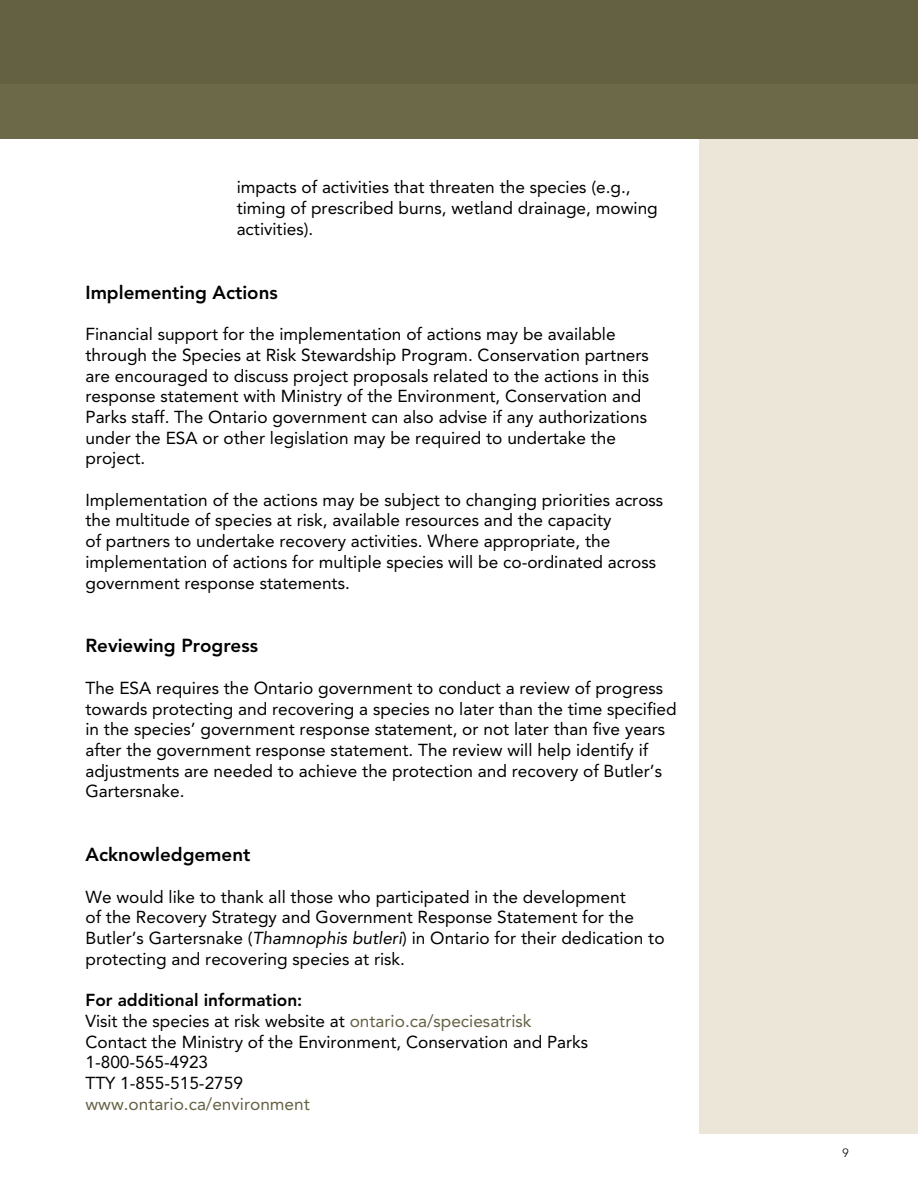
<style>
.page{position:relative;width:918px;height:1188px;background:#fff}
.page>*{position:absolute;margin:0;border:0;box-sizing:border-box;transform-origin:0 0}
.t1{font:800 18.75px "Avenir LT Std";color:#000}
.t2{font:17.25px/20.7px "Avenir LT Std";color:#000}
.t3{font:17.25px "Avenir LT Std";color:#646143}
.t4{font:800 17.25px "Avenir LT Std";color:#000}
.t5{font:300 12px "Avenir LT Std";color:#000}
.s1{font-style:italic}
.s2{color:#646143}
</style>
<div class="page">
<div style="left:699px;top:134px;width:219px;height:1000px;background:#ebe6d8"></div>
<div style="left:0;top:0;width:918px;height:138px;background:#646143"></div>
<div style="left:1px;top:84px;width:917px;height:54px;background:#6e6b4b"></div>
<p class="t2" style="left:237px;top:177px;width:423px">impacts of activities that threaten the species (e.g., timing of prescribed burns, wetland drainage, mowing activities).</p>
<h2 class="t1" style="left:85px;top:281px;width:194px">Implementing Actions</h2>
<p class="t2" style="left:85px;top:324px;width:565px">Financial support for the implementation of actions may be available through the Species at Risk Stewardship Program. Conservation partners are encouraged to discuss project proposals related to the actions in this response statement with Ministry of the Environment, Conservation and Parks staff. The Ontario government can also advise if any authorizations under the ESA or other legislation may be required to undertake the project.</p>
<p class="t2" style="left:85px;top:490px;width:579px">Implementation of the actions may be subject to changing priorities across the multitude of species at risk, available resources and the capacity<br>of partners to undertake recovery activities. Where appropriate, the implementation of actions for multiple species will be co-ordinated across government response statements.</p>
<h2 class="t1" style="left:85px;top:635px;width:174px">Reviewing Progress</h2>
<p class="t2" style="left:85px;top:678px;width:593px">The ESA requires the Ontario government to conduct a review of progress towards protecting and recovering a species no later than the time specified in the species’ government response statement, or not later than five years after the government response statement. The review will help identify if adjustments are needed to achieve the protection and recovery of Butler’s Gartersnake.</p>
<h2 class="t1" style="left:85px;top:844px;width:166px">Acknowledgement</h2>
<p class="t2" style="left:85px;top:886px;width:581px">We would like to thank all those who participated in the development<br>of the Recovery Strategy and Government Response Statement for the Butler’s Gartersnake (<span class="s1">Thamnophis butleri</span>) in Ontario for their dedication to protecting and recovering species at risk.</p>
<h2 class="t4" style="left:85px;top:990px;width:218px">For additional information:</h2>
<p class="t2" style="left:85px;top:1011px;width:448px">Visit the species at risk website at <span class="s2">ontario.ca/speciesatrisk</span></p>
<p class="t2" style="left:85px;top:1031px;width:504px">Contact the Ministry of the Environment, Conservation and Parks</p>
<p class="t2" style="left:85px;top:1052px;width:124px">1-800-565-4923</p>
<p class="t2" style="left:85px;top:1073px;width:159px">TTY 1-855-515-2759</p>
<p class="t3" style="left:85px;top:1094px;width:226px">www.ontario.ca/environment</p>
<p class="t5" style="left:842px;top:1146px;width:8px">9</p>
</div>
